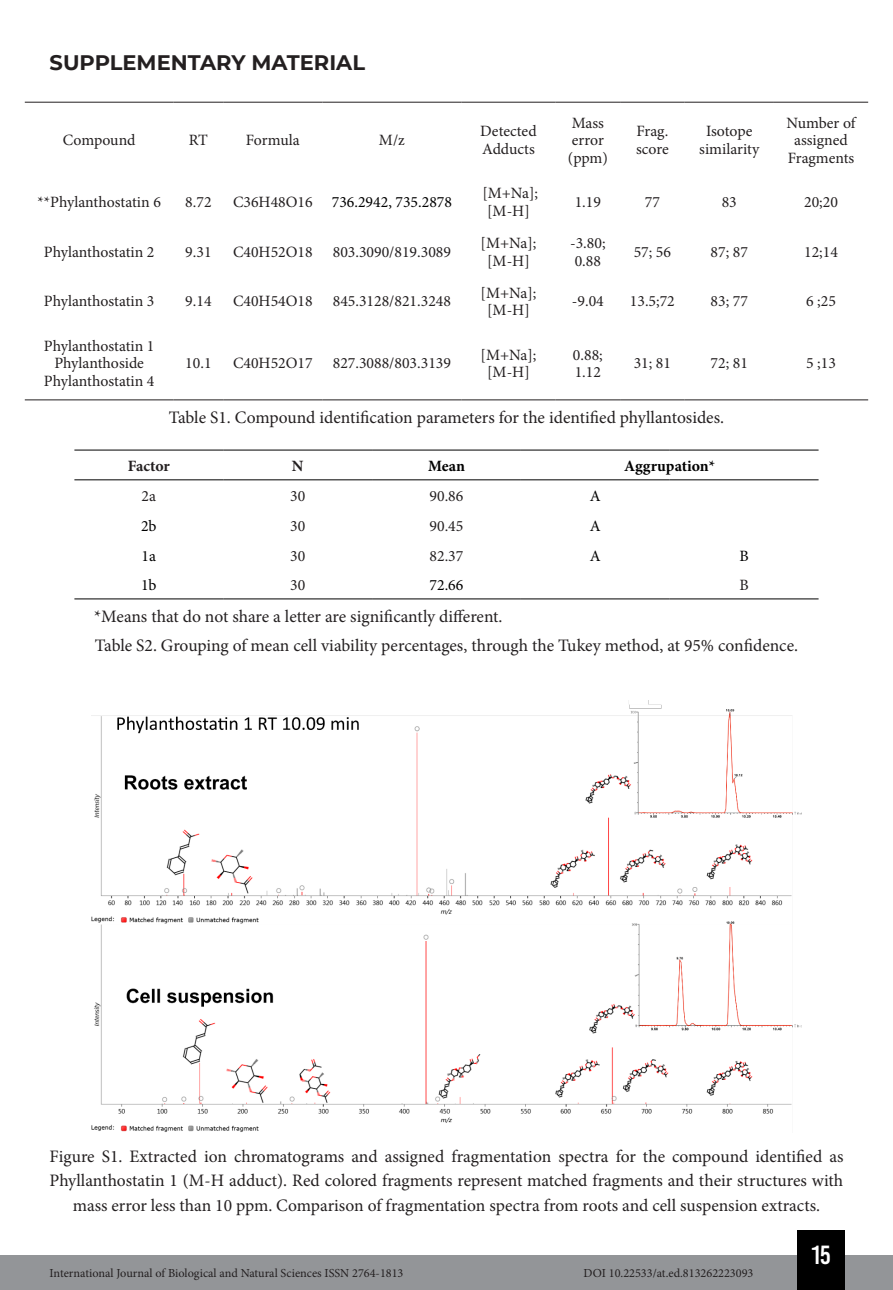
<style>
.page{position:relative;width:893px;height:1290px;background:#fff}
.page>*{position:absolute;margin:0;border:0;box-sizing:border-box;transform-origin:0 0}
.t1{font:26.25px "Bebas Kai";color:#fff}
.Título_ref{font:700 21px "Montserrat";color:#231f20}
.Info_Imagem{font:17.5px/24.5px "Minion Pro";color:#231f20;text-align:center}
.Tabela{font:15.75px/17.5px "Minion Pro";color:#231f20;text-align:center}
.Tabela-2{font:15.75px "Minion Pro";color:#000}
.Tabela-3{font:700 15.75px "Minion Pro";letter-spacing:-.005em;color:#000}
.Tabela-4{font:700 15.75px "Minion Pro";letter-spacing:-.01em;color:#231f20}
.t2{font:12.25px "Minion Pro";color:#231f20}
</style>
<div class="page">
<div style="left:0;top:1255px;width:893px;height:35px;background:#939598"></div>
<div style="left:797px;top:1230px;width:48px;height:60px;background:#000"></div>
<hr style="left:25px;top:102px;width:149px;height:1px;background:#231f20">
<hr style="left:174px;top:102px;width:49px;height:1px;background:#231f20">
<hr style="left:223px;top:102px;width:99px;height:1px;background:#231f20">
<hr style="left:322px;top:102px;width:139px;height:1px;background:#231f20">
<hr style="left:461px;top:102px;width:95px;height:1px;background:#231f20">
<hr style="left:556px;top:102px;width:64px;height:1px;background:#231f20">
<hr style="left:620px;top:102px;width:65px;height:1px;background:#231f20">
<hr style="left:685px;top:102px;width:89px;height:1px;background:#231f20">
<hr style="left:774px;top:102px;width:94px;height:1px;background:#231f20">
<hr style="left:25px;top:399px;width:149px;height:1px;background:#231f20">
<hr style="left:174px;top:399px;width:49px;height:1px;background:#231f20">
<hr style="left:223px;top:399px;width:99px;height:1px;background:#231f20">
<hr style="left:322px;top:399px;width:139px;height:1px;background:#231f20">
<hr style="left:461px;top:399px;width:95px;height:1px;background:#231f20">
<hr style="left:556px;top:399px;width:64px;height:1px;background:#231f20">
<hr style="left:620px;top:399px;width:65px;height:1px;background:#231f20">
<hr style="left:685px;top:399px;width:89px;height:1px;background:#231f20">
<hr style="left:774px;top:399px;width:94px;height:1px;background:#231f20">
<hr style="left:74px;top:479px;width:149px;height:1px;background:#000">
<hr style="left:223px;top:479px;width:149px;height:1px;background:#000">
<hr style="left:372px;top:479px;width:149px;height:1px;background:#000">
<hr style="left:521px;top:479px;width:149px;height:1px;background:#000">
<hr style="left:670px;top:479px;width:149px;height:1px;background:#000">
<hr style="left:74px;top:450px;width:149px;height:1px;background:#000">
<hr style="left:223px;top:450px;width:149px;height:1px;background:#000">
<hr style="left:372px;top:450px;width:149px;height:1px;background:#000">
<hr style="left:521px;top:450px;width:149px;height:1px;background:#000">
<hr style="left:670px;top:450px;width:149px;height:1px;background:#000">
<hr style="left:74px;top:598px;width:149px;height:1px;background:#000">
<hr style="left:223px;top:598px;width:149px;height:1px;background:#000">
<hr style="left:372px;top:598px;width:149px;height:1px;background:#000">
<hr style="left:521px;top:598px;width:149px;height:1px;background:#000">
<hr style="left:670px;top:598px;width:149px;height:1px;background:#000">
<img style="left:91px;top:701px;width:711px;height:431px">
<p class="Título_ref" style="left:50px;top:47px;width:317px">SUPPLEMENTARY MATERIAL</p>
<p class="Tabela" style="left:63px;top:131px;width:74px">Compound</p>
<p class="Tabela" style="left:189px;top:131px;width:20px">RT</p>
<p class="Tabela" style="left:246px;top:131px;width:55px">Formula</p>
<p class="Tabela" style="left:379px;top:131px;width:27px">M/z</p>
<p class="Tabela" style="left:480px;top:123px;width:58px;text-align:left">Detected<br>Adducts</p>
<p class="Tabela" style="left:568px;top:114px;width:41px;text-align:left">Mass error (ppm)</p>
<p class="Tabela" style="left:636px;top:123px;width:34px;text-align:left">Frag. score</p>
<p class="Tabela" style="left:699px;top:123px;width:62px">Isotope similarity</p>
<p class="Tabela" style="left:786px;top:114px;width:71px">Number of assigned<br>Fragments</p>
<p class="Tabela" style="left:38px;top:193px;width:125px">**Phylanthostatin 6</p>
<p class="Tabela" style="left:185px;top:193px;width:28px">8.72</p>
<p class="Tabela" style="left:233px;top:193px;width:81px">C36H48O16</p>
<p class="Tabela-2" style="left:332px;top:192px;width:122px">736.2942, 735.2878</p>
<p class="Tabela" style="left:482px;top:185px;width:57px">[M+Na]; [M-H]</p>
<p class="Tabela" style="left:575px;top:193px;width:28px">1.19</p>
<p class="Tabela" style="left:645px;top:193px;width:17px">77</p>
<p class="Tabela" style="left:722px;top:193px;width:17px">83</p>
<p class="Tabela" style="left:804px;top:193px;width:35px">20;20</p>
<p class="Tabela" style="left:44px;top:243px;width:112px">Phylanthostatin 2</p>
<p class="Tabela" style="left:185px;top:243px;width:28px">9.31</p>
<p class="Tabela" style="left:233px;top:243px;width:81px">C40H52O18</p>
<p class="Tabela" style="left:333px;top:243px;width:120px">803.3090/819.3089</p>
<p class="Tabela" style="left:481px;top:234px;width:57px">[M+Na]; [M-H]</p>
<p class="Tabela" style="left:570px;top:234px;width:37px;text-align:left">-3.80;<br>0.88</p>
<p class="Tabela" style="left:634px;top:243px;width:39px">57; 56</p>
<p class="Tabela" style="left:711px;top:243px;width:39px">87; 87</p>
<p class="Tabela" style="left:804px;top:243px;width:35px">12;14</p>
<p class="Tabela" style="left:44px;top:293px;width:112px">Phylanthostatin 3</p>
<p class="Tabela" style="left:185px;top:293px;width:28px">9.14</p>
<p class="Tabela" style="left:233px;top:293px;width:81px">C40H54O18</p>
<p class="Tabela" style="left:333px;top:293px;width:120px">845.3128/821.3248</p>
<p class="Tabela" style="left:481px;top:284px;width:57px">[M+Na]; [M-H]</p>
<p class="Tabela" style="left:572px;top:293px;width:33px">-9.04</p>
<p class="Tabela" style="left:630px;top:293px;width:46px">13.5;72</p>
<p class="Tabela" style="left:711px;top:293px;width:39px">83; 77</p>
<p class="Tabela" style="left:806px;top:293px;width:31px">6 ;25</p>
<p class="Tabela" style="left:44px;top:337px;width:112px">Phylanthostatin 1</p>
<p class="Tabela" style="left:54px;top:355px;width:91px">Phylanthoside</p>
<p class="Tabela" style="left:44px;top:372px;width:112px">Phylanthostatin 4</p>
<p class="Tabela" style="left:185px;top:355px;width:28px">10.1</p>
<p class="Tabela" style="left:233px;top:355px;width:81px">C40H52O17</p>
<p class="Tabela" style="left:333px;top:355px;width:120px">827.3088/803.3139</p>
<p class="Tabela" style="left:481px;top:346px;width:57px">[M+Na]; [M-H]</p>
<p class="Tabela" style="left:573px;top:346px;width:31px;text-align:left">0.88;<br>1.12</p>
<p class="Tabela" style="left:634px;top:355px;width:39px">31; 81</p>
<p class="Tabela" style="left:711px;top:355px;width:39px">72; 81</p>
<p class="Tabela" style="left:806px;top:355px;width:31px">5 ;13</p>
<p class="Info_Imagem" style="left:169px;top:405px;width:557px">Table S1. Compound identification parameters for the identified phyllantosides.</p>
<p class="Tabela-4" style="left:128px;top:455px;width:44px">Factor</p>
<p class="Tabela-4" style="left:292px;top:455px;width:13px">N</p>
<p class="Tabela-3" style="left:428px;top:455px;width:38px">Mean</p>
<p class="Tabela-3" style="left:624px;top:455px;width:93px">Aggrupation*</p>
<p class="Tabela" style="left:142px;top:487px;width:16px">2a</p>
<p class="Tabela" style="left:290px;top:487px;width:17px">30</p>
<p class="Tabela" style="left:430px;top:487px;width:35px">90.86</p>
<p class="Tabela-2" style="left:590px;top:485px;width:12px">A</p>
<p class="Tabela-2" style="left:141px;top:515px;width:17px">2b</p>
<p class="Tabela" style="left:290px;top:517px;width:17px">30</p>
<p class="Tabela" style="left:430px;top:517px;width:35px">90.45</p>
<p class="Tabela-2" style="left:590px;top:515px;width:12px">A</p>
<p class="Tabela-2" style="left:142px;top:545px;width:16px">1a</p>
<p class="Tabela" style="left:290px;top:547px;width:17px">30</p>
<p class="Tabela" style="left:430px;top:547px;width:35px">82.37</p>
<p class="Tabela-2" style="left:590px;top:545px;width:12px">A</p>
<p class="Tabela-2" style="left:739px;top:545px;width:11px">B</p>
<p class="Tabela-2" style="left:141px;top:575px;width:17px">1b</p>
<p class="Tabela" style="left:290px;top:576px;width:17px">30</p>
<p class="Tabela-2" style="left:430px;top:575px;width:35px">72.66</p>
<p class="Tabela" style="left:739px;top:576px;width:11px">B</p>
<p class="Info_Imagem" style="left:94px;top:604px;width:410px">*Means that do not share a letter are significantly different.</p>
<p class="Info_Imagem" style="left:95px;top:633px;width:704px">Table S2. Grouping of mean cell viability percentages, through the Tukey method, at 95% confidence.</p>
<p class="Info_Imagem" style="left:50px;top:1144px;width:795px">Figure S1. Extracted ion chromatograms and assigned fragmentation spectra for the compound identified as<br>Phyllanthostatin 1 (M-H adduct). Red colored fragments represent matched fragments and their structures with mass error less than 10 ppm. Comparison of fragmentation spectra from roots and cell suspension extracts.</p>
<p class="t2" style="left:50px;top:1265px;width:355px">International Journal of Biological and Natural Sciences ISSN 2764-1813</p>
<p class="t2" style="left:584px;top:1265px;width:171px">DOI 10.22533/at.ed.813262223093</p>
<h1 class="t1" style="left:811px;top:1241px;width:21px">15</h1>
</div>
